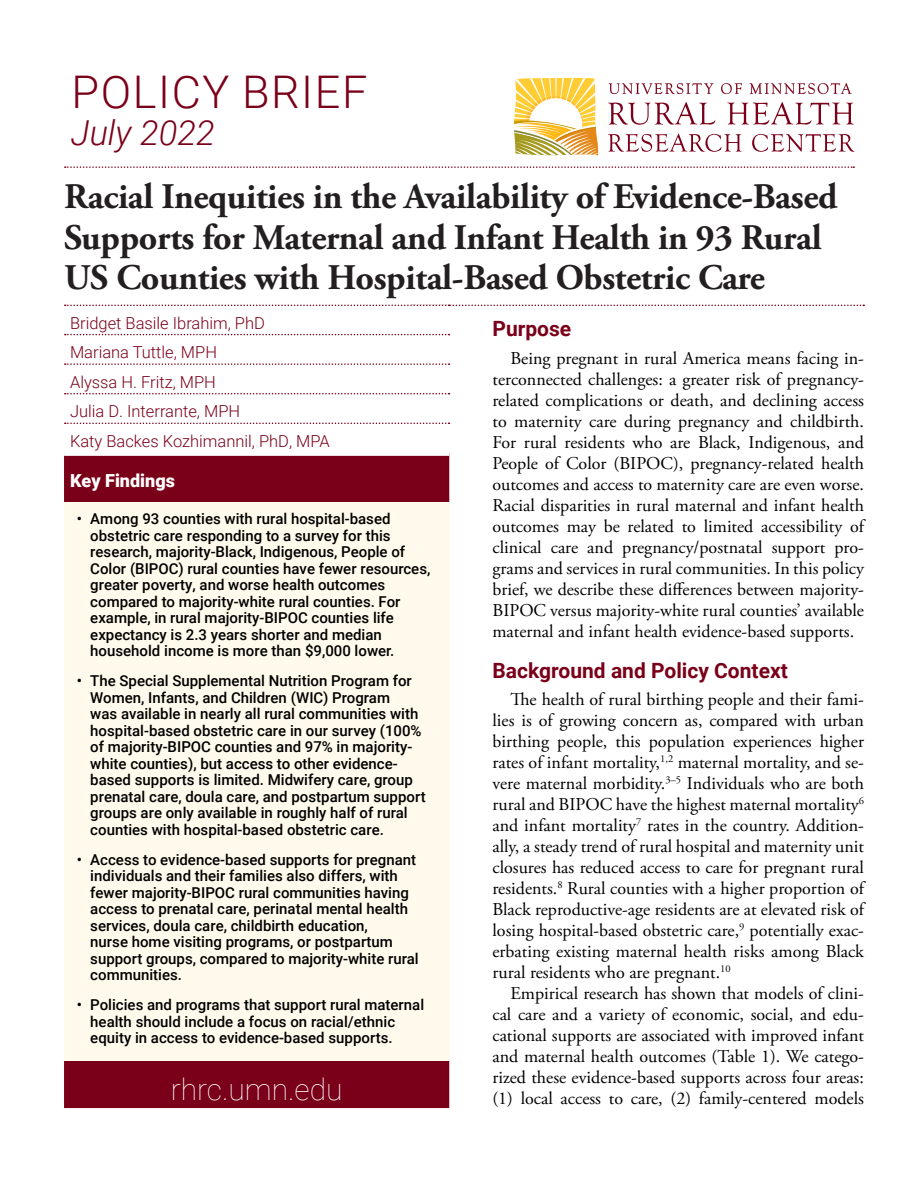
<style>
.page{position:relative;width:918px;height:1188px;background:#fff}
.page>*{position:absolute;margin:0;border:0;box-sizing:border-box;transform-origin:0 0}
.t1{font:300 45px "Roboto";letter-spacing:.035em;color:#7a0019}
.Headline{font:700 36px/40.5px "Adobe Garamond Pro";letter-spacing:-.01em;color:#231f20}
.t2{font:italic 300 34.5px "Roboto";color:#7a0019}
.t3{font:100 30px "Roboto";color:#fff}
.Section_header{font:700 21px "Roboto";color:#7a0019}
.t4{font:18px/21px "Adobe Garamond Pro";color:#000;text-align:justify}
.t5{font:900 18px "Roboto";color:#fff}
.t6{font:300 16.5px "Roboto";color:#7a0019}
.t7{font:500 15px/16.5px "Roboto";color:#000}
</style>
<div class="page">
<svg style="left:65px;top:166px;width:789px;height:2px"></svg>
<svg style="left:608px;top:102px;width:107px;height:23px"></svg>
<svg style="left:727px;top:102px;width:127px;height:23px"></svg>
<svg style="left:608px;top:134px;width:134px;height:18px"></svg>
<svg style="left:752px;top:134px;width:103px;height:18px"></svg>
<svg style="left:609px;top:83px;width:104px;height:11px"></svg>
<svg style="left:721px;top:83px;width:21px;height:11px"></svg>
<svg style="left:750px;top:83px;width:102px;height:11px"></svg>
<svg style="left:514px;top:78px;width:85px;height:78px"></svg>
<div style="left:64px;top:456px;width:385px;height:652px;background:#7a0019"></div>
<div style="left:64px;top:502px;width:385px;height:559px;background:#fffaeb"></div>
<svg style="left:65px;top:305px;width:799px;height:1px"></svg>
<svg style="left:65px;top:334px;width:385px;height:1px"></svg>
<svg style="left:65px;top:363px;width:385px;height:2px"></svg>
<svg style="left:65px;top:393px;width:385px;height:1px"></svg>
<svg style="left:65px;top:423px;width:385px;height:1px"></svg>
<p class="t1" style="left:72px;top:60px;width:297px">POLICY BRIEF</p>
<p class="t2" style="left:71px;top:109px;width:146px">July 2022</p>
<p class="Headline" style="left:64px;top:177px;width:775px">Racial Inequities in the Availability of Evidence-Based<br>Supports for Maternal and Infant Health in 93 Rural<br>US Counties with Hospital-Based Obstetric Care</p>
<p class="t6" style="left:70px;top:311px;width:196px">Bridget Basile Ibrahim, PhD</p>
<p class="t6" style="left:70px;top:341px;width:149px">Mariana Tuttle, MPH</p>
<p class="t6" style="left:70px;top:370px;width:147px">Alyssa H. Fritz, MPH</p>
<p class="t6" style="left:70px;top:400px;width:172px">Julia D. Interrante, MPH</p>
<p class="t6" style="left:70px;top:429px;width:261px">Katy Backes Kozhimannil, PhD, MPA</p>
<p class="t5" style="left:70px;top:468px;width:106px">Key Findings</p>
<p class="t7" style="left:90px;top:510px;width:342px;text-indent:-14px">• Among 93 counties with rural hospital-based obstetric care responding to a survey for this research, majority-Black, Indigenous, People of Color (BIPOC) rural counties have fewer resources, greater poverty, and worse health outcomes compared to majority-white rural counties. For example, in rural majority-BIPOC counties life expectancy is 2.3 years shorter and median household income is more than $9,000 lower.</p>
<p class="t7" style="left:90px;top:672px;width:337px;text-indent:-14px">• The Special Supplemental Nutrition Program for Women, Infants, and Children (WIC) Program<br>was available in nearly all rural communities with hospital-based obstetric care in our survey (100% of majority-BIPOC counties and 97% in majority&shy;white counties), but access to other evidence&shy;based supports is limited. Midwifery care, group prenatal care, doula care, and postpartum support groups are only available in roughly half of rural counties with hospital-based obstetric care.</p>
<p class="t7" style="left:90px;top:850px;width:330px;text-indent:-14px">• Access to evidence-based supports for pregnant individuals and their families also differs, with fewer majority-BIPOC rural communities having access to prenatal care, perinatal mental health services, doula care, childbirth education,<br>nurse home visiting programs, or postpartum support groups, compared to majority-white rural communities.</p>
<p class="t7" style="left:90px;top:996px;width:335px;text-indent:-14px">• Policies and programs that support rural maternal health should include a focus on racial/ethnic equity in access to evidence-based supports.</p>
<p class="t3" style="left:171px;top:1068px;width:173px">rhrc.umn.edu</p>
<p class="Section_header" style="left:492px;top:314px;width:80px">Purpose</p>
<p class="t4" style="left:492px;top:348px;width:373px;text-indent:18px">Being pregnant in rural America means facing in&shy;terconnected challenges: a greater risk of pregnancy&shy;related complications or death, and declining access to maternity care during pregnancy and childbirth.<br>For rural residents who are Black, Indigenous, and People of Color (BIPOC), pregnancy-related health outcomes and access to maternity care are even worse.<br>Racial disparities in rural maternal and infant health outcomes may be related to limited accessibility of clinical care and pregnancy/postnatal support pro&shy;grams and services in rural communities. In this policy brief, we describe these differences between majority-BIPOC versus majority-white rural counties’ available maternal and infant health evidence-based supports.</p>
<p class="Section_header" style="left:492px;top:655px;width:297px">Background and Policy Context</p>
<p class="t4" style="left:492px;top:690px;width:373px;text-indent:18px">The health of rural birthing people and their fami&shy;lies is of growing concern as, compared with urban birthing people, this population experiences higher rates of infant mortality,<sup>1,2</sup> maternal mortality, and se&shy;vere maternal morbidity.<sup>3–5</sup> Individuals who are both rural and BIPOC have the highest maternal mortality<sup>6 </sup>and infant mortality<sup>7</sup> rates in the country. Addition&shy;ally, a steady trend of rural hospital and maternity unit closures has reduced access to care for pregnant rural residents.<sup>8</sup> Rural counties with a higher proportion of Black reproductive-age residents are at elevated risk of losing hospital-based obstetric care,<sup>9</sup> potentially exac&shy;erbating existing maternal health risks among Black rural residents who are pregnant.<sup>10</sup></p>
<p class="t4" style="left:492px;top:984px;width:373px;text-indent:18px">Empirical research has shown that models of clini&shy;cal care and a variety of economic, social, and edu&shy;cational supports are associated with improved infant and maternal health outcomes (Table 1). We catego&shy;rized these evidence-based supports across four areas: (1) local access to care, (2) family-centered models</p>
</div>
